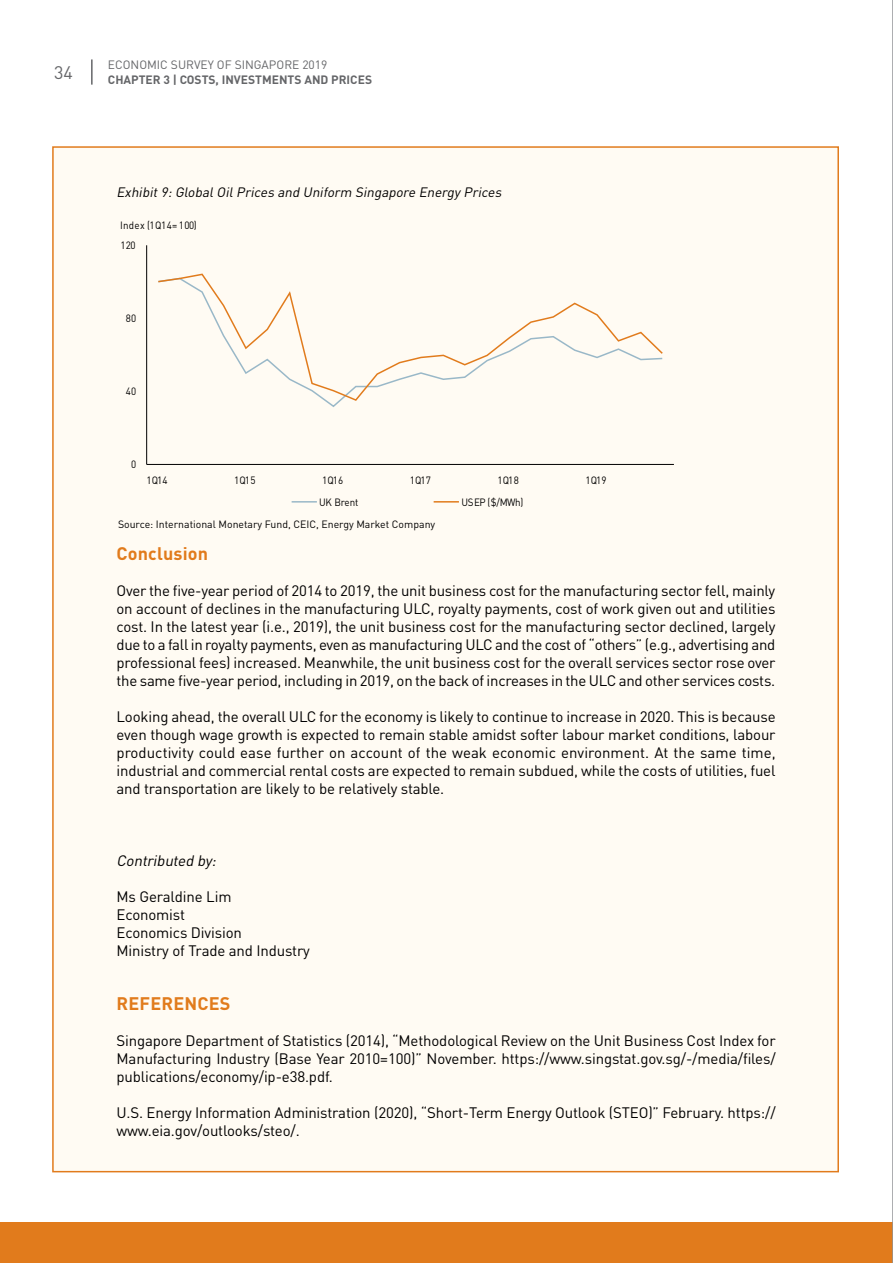
<style>
.page{position:relative;width:893px;height:1263px;background:#fff}
.page>*{position:absolute;margin:0;border:0;box-sizing:border-box;transform-origin:0 0}
.t1{font:700 18px "DIN Pro";letter-spacing:.01em;color:#e17b1c}
.t2{font:18px "DIN Pro";color:#656669}
.t3{font:15px/18px "DIN Pro";letter-spacing:-.01em;color:#000;text-align:justify}
.t4{font:italic 15px "DIN Pro";color:#000}
.t5{font:italic 13.5px "DIN Pro";color:#000}
.t6{font:700 12px "DIN Pro";color:#656669}
.t7{font:12px "DIN Pro";color:#656669}
.t8{font:10.5px "DIN Pro";color:#000}
.t9{font:10.5px "DIN Pro";color:#000;scale:.94 1}
.t10{font:10.5px "DIN Pro";letter-spacing:.02em;color:#000;scale:.94 1}
</style>
<div class="page">
<div style="left:0;top:1222px;width:893px;height:41px;background:#e17b1c"></div>
<div style="left:52px;top:146px;width:787px;height:1026px;background:#fffbf3;border:2px solid #e17b1c"></div>
<hr style="left:146px;top:245px;width:1px;height:219px;background:#000">
<hr style="left:147px;top:464px;width:527px;height:1px;background:#000">
<svg style="left:158px;top:273px;width:505px;height:129px"></svg>
<hr style="left:292px;top:501px;width:25px;height:2px;background:#99b8c8">
<hr style="left:434px;top:501px;width:25px;height:2px;background:#e17b1c">
<hr style="left:892px;top:0;width:1px;height:1263px;background:#939598">
<hr style="left:91px;top:59px;width:2px;height:26px;background:#656669">
<p class="t2" style="left:54px;top:60px;width:20px">34</p>
<p class="t7" style="left:108px;top:57px;width:221px">ECONOMIC SURVEY OF SINGAPORE 2019</p>
<p class="t6" style="left:108px;top:71px;width:266px">CHAPTER 3 | COSTS, INVESTMENTS AND PRICES</p>
<p class="t5" style="left:117px;top:183px;width:389px">Exhibit9:GlobalOilPrices and Uniform Singapore Energy Prices</p>
<p class="t10" style="left:120px;top:218px;width:83px">Index (1Q14= 100)</p>
<p class="t9" style="left:120px;top:238px;width:17px">120</p>
<p class="t9" style="left:126px;top:311px;width:13px">80</p>
<p class="t9" style="left:126px;top:384px;width:13px">40</p>
<p class="t9" style="left:131px;top:457px;width:7px">0</p>
<p class="t9" style="left:146px;top:473px;width:24px">1Q14</p>
<p class="t9" style="left:234px;top:473px;width:24px">1Q15</p>
<p class="t9" style="left:322px;top:473px;width:24px">1Q16</p>
<p class="t9" style="left:410px;top:473px;width:24px">1Q17</p>
<p class="t9" style="left:498px;top:473px;width:24px">1Q18</p>
<p class="t9" style="left:585px;top:473px;width:24px">1Q19</p>
<p class="t9" style="left:319px;top:495px;width:43px">UK Brent</p>
<p class="t9" style="left:461px;top:495px;width:67px">USEP ($/MWh)</p>
<p class="t8" style="left:118px;top:517px;width:319px">Source: International Monetary Fund, CEIC, Energy Market Company</p>
<p class="t1" style="left:117px;top:542px;width:93px">Conclusion</p>
<p class="t3" style="left:117px;top:581px;width:661px">Over the five-year period of 2014 to 2019, the unit business cost for the manufacturing sector fell, mainly on account of declines in the manufacturing ULC, royalty payments, cost of work given out and utilities cost. In the latest year (i.e., 2019), the unit business cost for the manufacturing sector declined, largely due to a fall in royalty payments, even as manufacturing ULC and the cost of “others” (e.g., advertising and professional fees) increased. Meanwhile, the unit business cost for the overall services sector rose over the same five-year period, including in 2019, on the back of increases in the ULC and other services costs.</p>
<p class="t3" style="left:117px;top:707px;width:661px">Looking ahead, the overall ULC for the economy is likely to continue to increase in 2020. This is because even though wage growth is expected to remain stable amidst softer labour market conditions, labour productivity could ease further on account of the weak economic environment. At the same time, industrial and commercial rental costs are expected to remain subdued, while the costs of utilities, fuel and transportation are likely to be relatively stable.</p>
<p class="t4" style="left:117px;top:851px;width:104px">Contributed by:</p>
<p class="t3" style="left:117px;top:887px;width:195px;text-align:left">Ms Geraldine Lim<br>Economist<br>Economics Division<br>Ministry of Trade and Industry</p>
<p class="t1" style="left:117px;top:992px;width:115px">REFERENCES</p>
<p class="t3" style="left:117px;top:1031px;width:661px">Singapore Department of Statistics (2014), “Methodological Review on the Unit Business Cost Index for Manufacturing Industry (Base Year 2010=100)” November. https://www.singstat.gov.sg/-/media/files/ publications/economy/ip-e38.pdf.</p>
<p class="t3" style="left:117px;top:1103px;width:661px">U.S. Energy Information Administration (2020), “Short-Term Energy Outlook (STEO)” February. https:// www.eia.gov/outlooks/steo/.</p>
</div>
